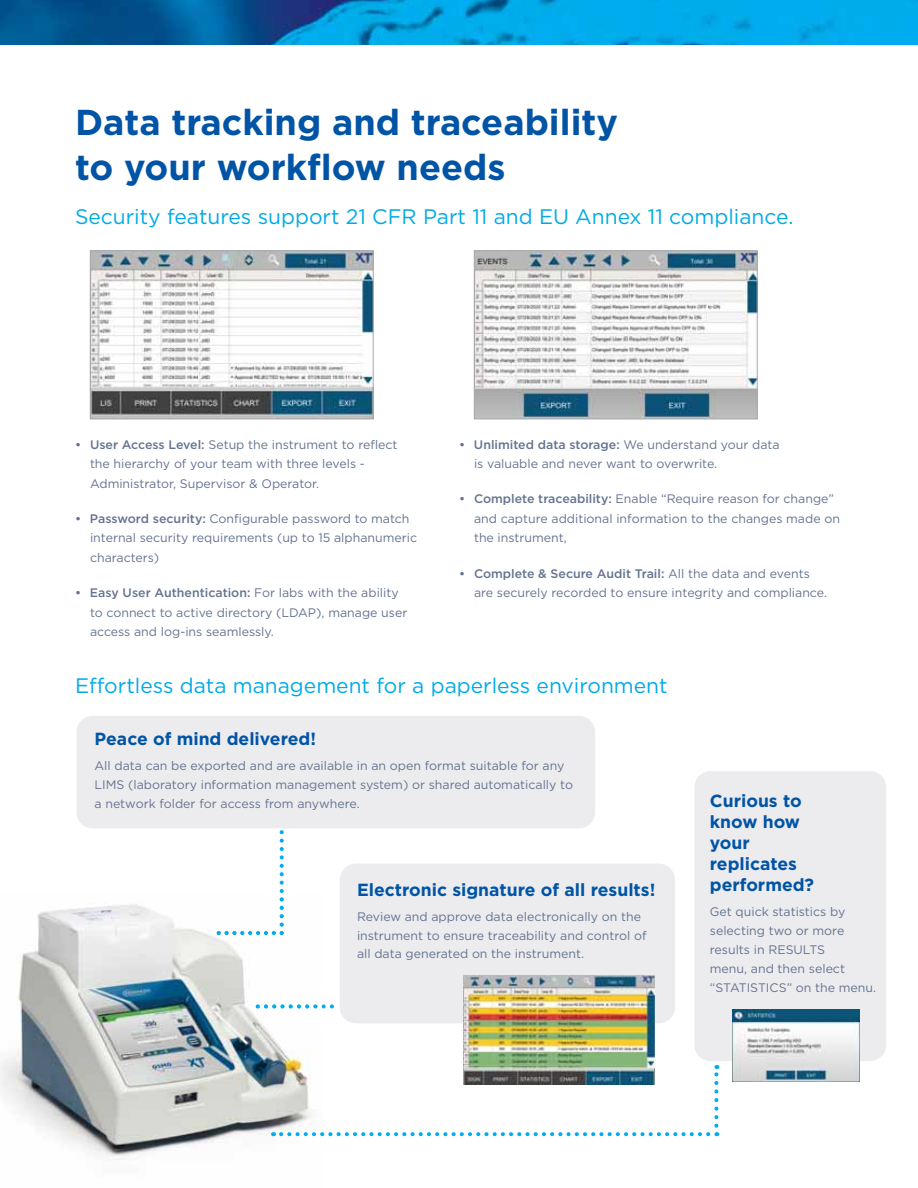
<style>
.page{position:relative;width:918px;height:1188px;background:#fff}
.page>*{position:absolute;margin:0;border:0;box-sizing:border-box;transform-origin:0 0}
.t1{font:700 36px/45px "Gotham";color:#0054a6}
.t2{font:21px "Gotham";color:#00aae7}
.t3{font:700 17.55px/21px "Gotham";color:#0054a6}
.t4{font:12.3px/19.5px "Gotham";color:#647390}
.s1{font-weight:500}
</style>
<div class="page">
<div style="left:340px;top:864px;width:335px;height:159px;background:#ececef;border-radius:16px"></div>
<img style="left:92px;top:253px;width:279px;height:164px">
<div style="left:90px;top:251px;width:283px;height:168px;border:1px solid #a7a9ac"></div>
<img style="left:476px;top:253px;width:280px;height:164px">
<div style="left:474px;top:251px;width:284px;height:168px;border:1px solid #a7a9ac"></div>
<div style="left:76px;top:716px;width:519px;height:112px;background:#ececef;border-radius:16px"></div>
<div style="left:695px;top:771px;width:191px;height:290px;background:#ececef;border-radius:16px"></div>
<img style="left:464px;top:975px;width:190px;height:109px">
<img style="left:732px;top:1010px;width:128px;height:72px">
<svg style="left:279px;top:830px;width:5px;height:63px"></svg>
<img style="left:0;top:898px;width:322px;height:262px">
<svg style="left:256px;top:1004px;width:78px;height:4px"></svg>
<img style="left:280px;top:897px;width:4px;height:30px">
<img style="left:217px;top:931px;width:67px;height:4px">
<img style="left:0;top:0;width:918px;height:45px">
<svg style="left:281px;top:1132px;width:436px;height:4px"></svg>
<svg style="left:714px;top:1065px;width:4px;height:61px"></svg>
<h1 class="t1" style="left:75px;top:103px;width:545px">Data tracking and traceability to your workflow needs</h1>
<h2 class="t2" style="left:75px;top:208px;width:720px">Security features support 21 CFR Part 11 and EU Annex 11 compliance.</h2>
<p class="t4" style="left:90px;top:435px;width:309px;text-indent:-15px"><span class="s1">• User Access Level:</span> Setup the instrument to reflect the hierarchy of your team with three levels -<br>Administrator, Supervisor &amp; Operator.</p>
<p class="t4" style="left:90px;top:510px;width:329px;text-indent:-15px"><span class="s1">• Password security:</span> Configurable password to match internal security requirements (up to 15 alphanumeric characters)</p>
<p class="t4" style="left:90px;top:584px;width:319px;text-indent:-15px"><span class="s1">• Easy User Authentication:</span> For labs with the ability to connect to active directory (LDAP), manage user access and log-ins seamlessly.</p>
<p class="t4" style="left:474px;top:435px;width:307px;text-indent:-15px"><span class="s1">• Unlimited data storage:</span> We understand your data is valuable and never want to overwrite.</p>
<p class="t4" style="left:474px;top:490px;width:368px;text-indent:-15px"><span class="s1">• Complete traceability:</span> Enable “Require reason for change” and capture additional information to the changes made on the instrument,</p>
<p class="t4" style="left:474px;top:564px;width:355px;text-indent:-15px"><span class="s1">• Complete &amp; Secure Audit Trail:</span> All the data and events are securely recorded to ensure integrity and compliance.</p>
<h2 class="t2" style="left:75px;top:678px;width:594px">Effortless data management for a paperless environment</h2>
<h3 class="t3" style="left:95px;top:729px;width:223px">Peace of mind delivered!</h3>
<p class="t4" style="left:95px;top:757px;width:480px;line-height:18.9px">All data can be exported and are available in an open format suitable for any<br>LIMS (laboratory information management system) or shared automatically to a network folder for access from anywhere.</p>
<h3 class="t3" style="left:357px;top:880px;width:300px">Electronic signature of all results!</h3>
<p class="t4" style="left:357px;top:908px;width:291px;line-height:18.9px">Review and approve data electronically on the instrument to ensure traceability and control of all data generated on the instrument.</p>
<h3 class="t3" style="left:710px;top:792px;width:106px">Curious to know how your replicates performed?</h3>
<p class="t4" style="left:710px;top:903px;width:168px;line-height:18.9px">Get quick statistics by selecting two or more results in RESULTS<br>menu, and then select “STATISTICS” on the menu.</p>
</div>
